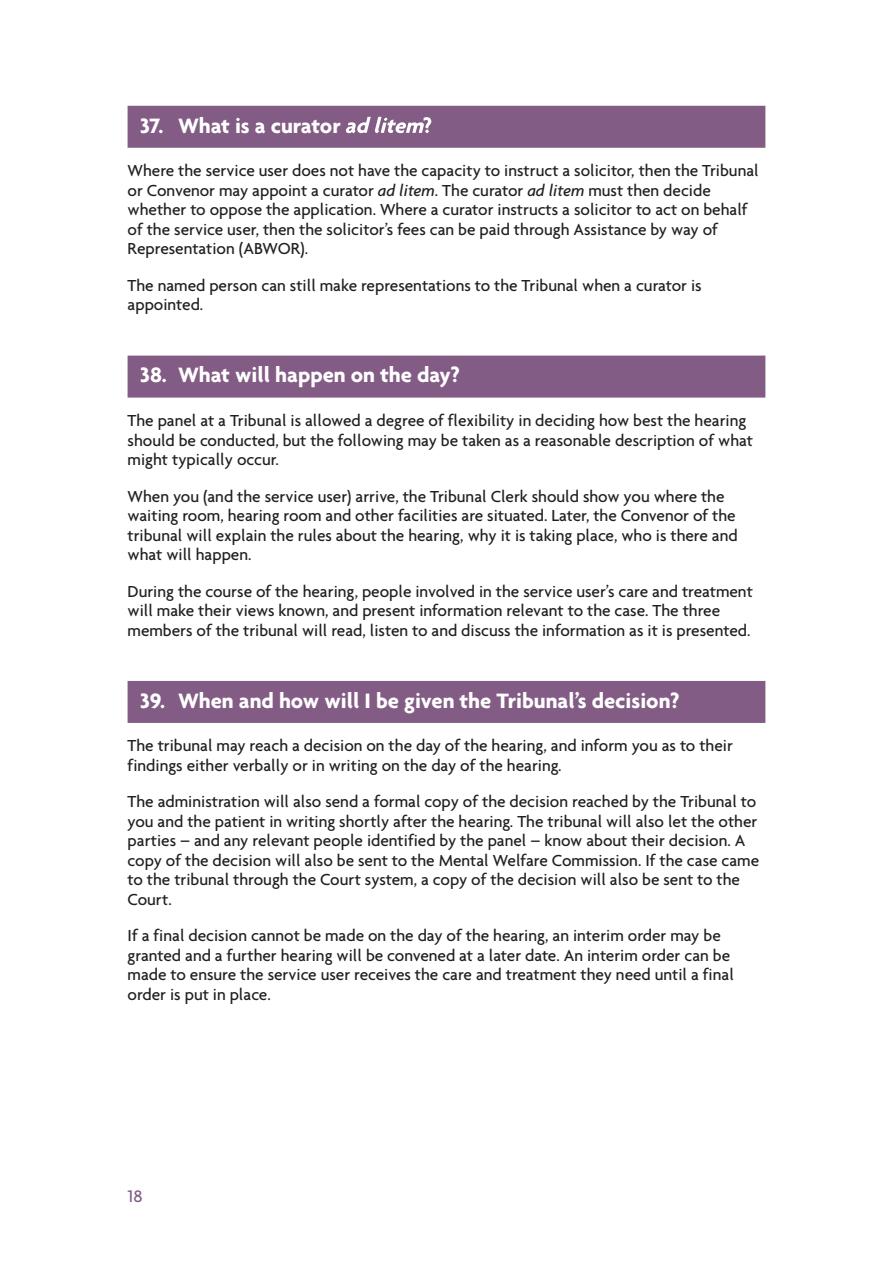
<style>
.page{position:relative;width:893px;height:1263px;background:#fff}
.page>*{position:absolute;margin:0;border:0;box-sizing:border-box;transform-origin:0 0}
.t1{font:700 22.5px "Agenda";color:#fff}
.t2{font:500 18px "Agenda";color:#835c85}
.t3{font:500 17.25px/19.5px "Agenda";color:#231f20}
.s1{font-style:italic}
</style>
<div class="page">
<div style="left:128px;top:106px;width:637px;height:42px;background:#835c85"></div>
<div style="left:128px;top:356px;width:637px;height:42px;background:#835c85"></div>
<div style="left:128px;top:681px;width:637px;height:42px;background:#835c85"></div>
<svg style="left:345px;top:117px;width:86px;height:16px"></svg>
<h1 class="t1" style="left:140px;top:112px;width:202px">37. What is a curator</h1>
<p class="t3" style="left:128px;top:161px;width:633px">Where the service user does not have the capacity to instruct a solicitor, then the Tribunal or Convenor may appoint a curator <span class="s1">ad litem</span>. The curator <span class="s1">ad litem</span> must then decide whether to oppose the application. Where a curator instructs a solicitor to act on behalf of the service user, then the solicitor’s fees can be paid through Assistance by way of Representation (ABWOR).</p>
<p class="t3" style="left:128px;top:275px;width:576px">The named person can still make representations to the Tribunal when a curator is appointed.</p>
<h1 class="t1" style="left:140px;top:361px;width:321px">38. What will happen on the day?</h1>
<p class="t3" style="left:128px;top:410px;width:627px">The panel at a Tribunal is allowed a degree of flexibility in deciding how best the hearing should be conducted, but the following may be taken as a reasonable description of what might typically occur.</p>
<p class="t3" style="left:128px;top:486px;width:612px">When you (and the service user) arrive, the Tribunal Clerk should show you where the waiting room, hearing room and other facilities are situated. Later, the Convenor of the tribunal will explain the rules about the hearing, why it is taking place, who is there and what will happen.</p>
<p class="t3" style="left:128px;top:581px;width:627px">During the course of the hearing, people involved in the service user’s care and treatment will make their views known, and present information relevant to the case. The three members of the tribunal will read, listen to and discuss the information as it is presented.</p>
<h1 class="t1" style="left:140px;top:687px;width:541px">39. When and how will I be given the Tribunal’s decision?</h1>
<p class="t3" style="left:128px;top:736px;width:607px">The tribunal may reach a decision on the day of the hearing, and inform you as to their findings either verbally or in writing on the day of the hearing.</p>
<p class="t3" style="left:128px;top:792px;width:633px">The administration will also send a formal copy of the decision reached by the Tribunal to you and the patient in writing shortly after the hearing. The tribunal will also let the other parties – and any relevant people identified by the panel – know about their decision. A copy of the decision will also be sent to the Mental Welfare Commission. If the case came to the tribunal through the Court system, a copy of the decision will also be sent to the Court.</p>
<p class="t3" style="left:128px;top:926px;width:608px">If a final decision cannot be made on the day of the hearing, an interim order may be granted and a further hearing will be convened at a later date. An interim order can be made to ensure the service user receives the care and treatment they need until a final order is put in place.</p>
<p class="t2" style="left:128px;top:1185px;width:17px">18</p>
</div>
